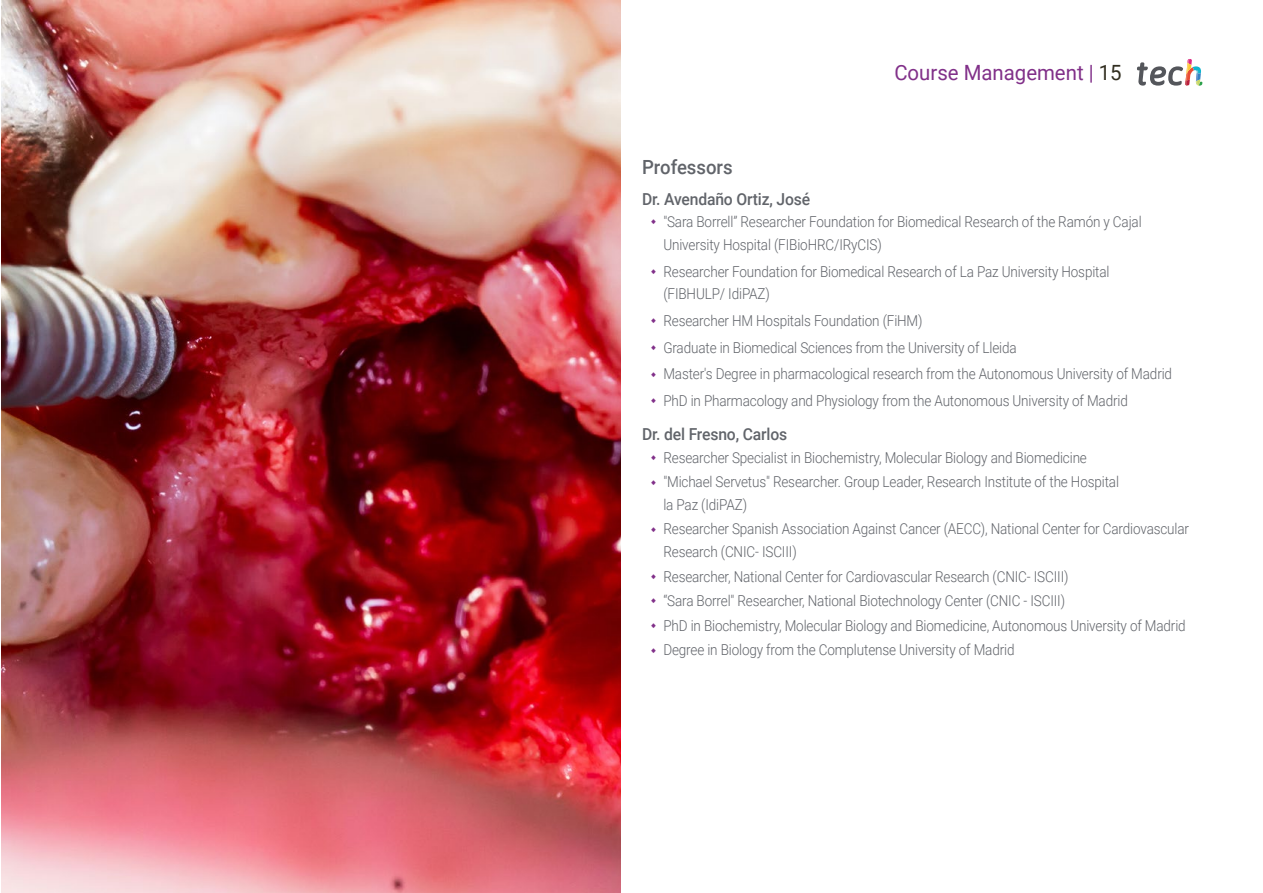
<style>
.page{position:relative;width:1263px;height:893px;background:#fff}
.page>*{position:absolute;margin:0;border:0;box-sizing:border-box;transform-origin:0 0}
.t1{font:21px "Roboto";color:#813089}
.t2{font:500 19.5px "Roboto";color:#61646a;scale:.95 1}
.t3{font:500 16.5px "Roboto";letter-spacing:-.01em;color:#61646a;scale:.95 1}
.t4{font:300 15px/24.6px "Roboto";letter-spacing:-.01em;color:#61646a;scale:.9 1}
.s1{color:#312e20}
</style>
<div class="page">
<svg style="left:1137px;top:59px;width:65px;height:27px"></svg>
<img style="left:1px;top:0;width:620px;height:893px">
<h1 class="t1" style="left:894px;top:58px;width:229px">Course Management | <span class="s1">15</span></h1>
<h2 class="t2" style="left:642px;top:153px;width:97px">Professors</h2>
<p class="t3" style="left:642px;top:187px;width:178px">Dr. Avendaño Ortiz, José</p>
<p class="t4" style="left:663px;top:210px;width:533px;line-height:22.5px">"Sara Borrell” Researcher Foundation for Biomedical Research of the Ramón y Cajal<br>University Hospital (FIBioHRC/IRyCIS)</p>
<p class="t4" style="left:663px;top:259px;width:497px;line-height:22.5px">Researcher Foundation for Biomedical Research of La Paz University Hospital (FIBHULP/ IdiPAZ)</p>
<p class="t4" style="left:663px;top:306px;width:567px;line-height:26.7px">Researcher HM Hospitals Foundation (FiHM)<br>Graduate in Biomedical Sciences from the University of Lleida<br>Master's Degree in pharmacological research from the Autonomous University of Madrid PhD in Pharmacology and Physiology from the Autonomous University of Madrid</p>
<p class="t3" style="left:642px;top:423px;width:154px">Dr. del Fresno, Carlos</p>
<p class="t4" style="left:663px;top:444px;width:508px">Researcher Specialist in Biochemistry, Molecular Biology and Biomedicine "Michael Servetus" Researcher. Group Leader, Research Institute of the Hospital</p>
<p class="t4" style="left:663px;top:492px;width:586px">la Paz (IdiPAZ)<br>Researcher Spanish Association Against Cancer (AECC), National Center for Cardiovascular</p>
<p class="t4" style="left:663px;top:539px;width:582px">Research (CNIC- ISCIII)<br>Researcher, National Center for Cardiovascular Research (CNIC- ISCIII)<br>“Sara Borrel" Researcher, National Biotechnology Center (CNIC - ISCIII)<br>PhD in Biochemistry, Molecular Biology and Biomedicine, Autonomous University of Madrid Degree in Biology from the Complutense University of Madrid</p>
</div>
